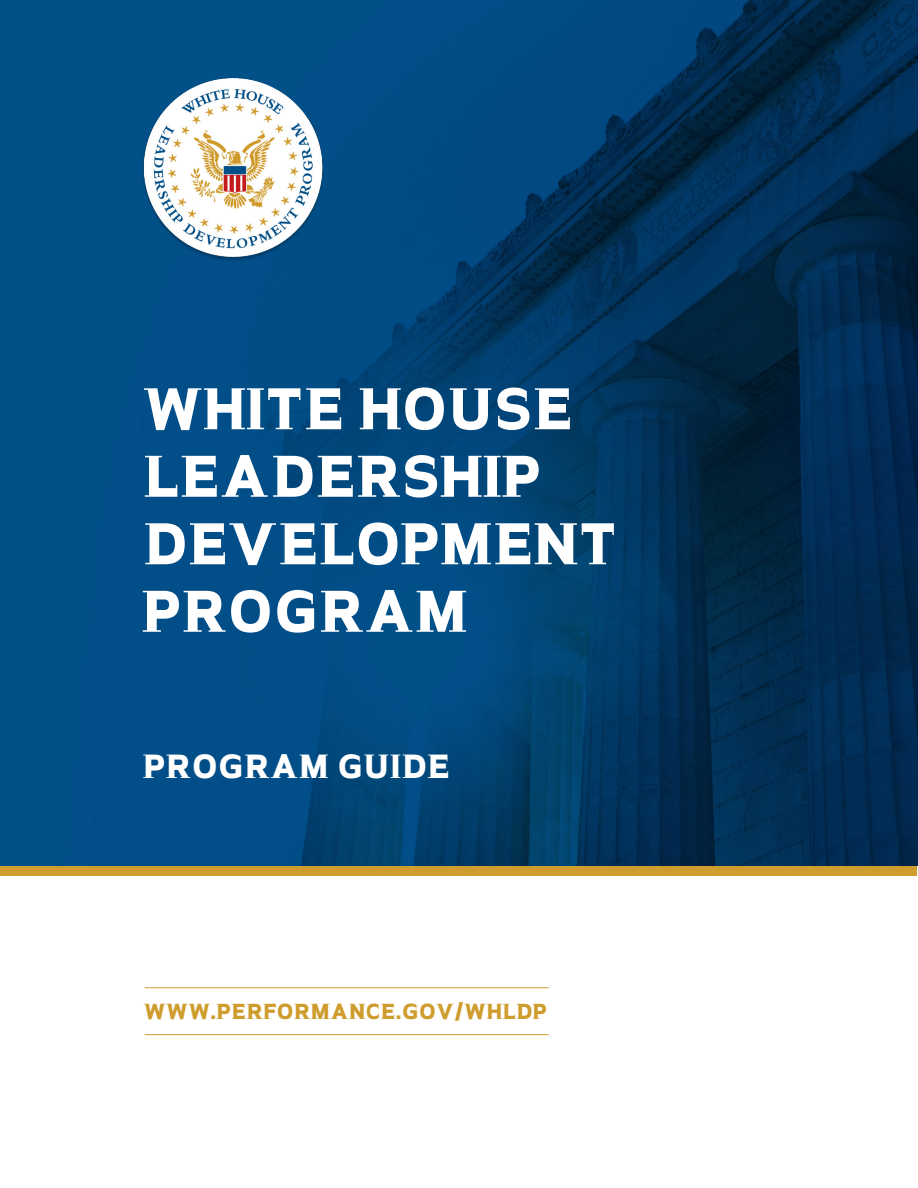
<style>
.page{position:relative;width:918px;height:1188px;background:#fff}
.page>*{position:absolute;margin:0;border:0;box-sizing:border-box;transform-origin:0 0}
.P_-_Cover_Title{font:52.5px/67.5px "GP Thin Slab";letter-spacing:.06em;color:#fff}
.t1{font:30px "GP Thin Slab";letter-spacing:.06em;color:#fff}
.P_-_Cover_URL{font:19.5px "GP Thin Slab";letter-spacing:.06em;color:#cf9c2e}
</style>
<div class="page">
<div style="left:1px;top:865px;width:916px;height:11px;background:#cf9c2e"></div>
<img style="left:1px;top:1px;width:916px;height:864px">
<img style="left:135px;top:71px;width:195px;height:203px">
<hr style="left:145px;top:987px;width:404px;height:1px;background:#cf9c2e">
<hr style="left:145px;top:1034px;width:404px;height:1px;background:#cf9c2e">
<p class="P_-_Cover_Title" style="left:144px;top:371px;width:473px">WHITE HOUSE<br>LEADERSHIP<br>DEVELOPMENT<br>PROGRAM</p>
<h1 class="t1" style="left:144px;top:744px;width:307px">PROGRAM GUIDE</h1>
<p class="P_-_Cover_URL" style="left:144px;top:997px;width:404px">WWW.PERFORMANCE.GOV/WHLDP</p>
</div>
